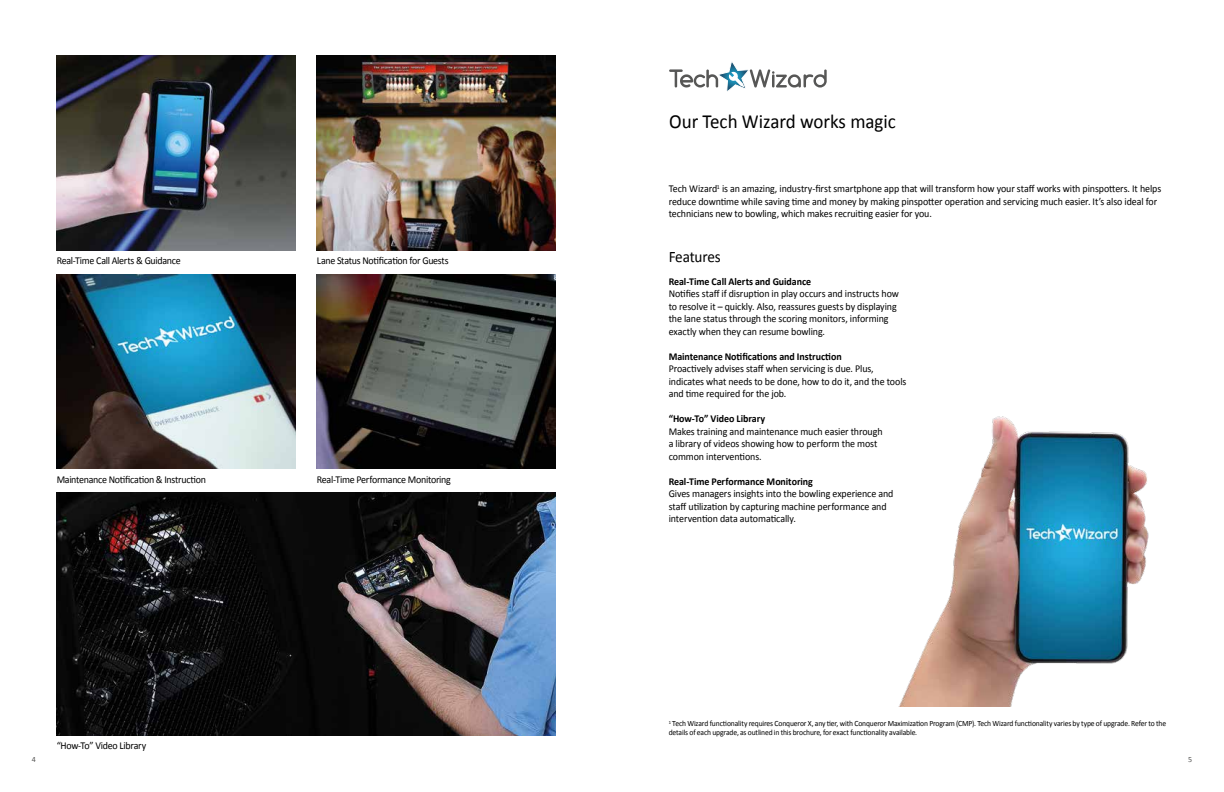
<style>
.page{position:relative;width:1224px;height:792px;background:#fff}
.page>*{position:absolute;margin:0;border:0;box-sizing:border-box;transform-origin:0 0}
.t1{font:20px "Calibri";color:#000;scale:.95 1}
.t2{font:16px "Calibri";color:#000;scale:.95 1}
.t3{font:10.5px/12.5px "Calibri";letter-spacing:-.01em;color:#000;scale:.95 1}
.t4{font:700 10.5px "Calibri";letter-spacing:-.005em;color:#000;scale:.95 1}
.t5{font:10.5px "Calibri";letter-spacing:-.03em;color:#000;scale:.95 1}
.t6{font:8px/9px "Calibri";letter-spacing:-.02em;color:#000;scale:.95 1}
.t7{font:8px "Calibri";color:#575756}
</style>
<div class="page">
<svg style="left:669px;top:62px;width:158px;height:30px"></svg>
<img style="left:57px;top:56px;width:238px;height:194px">
<img style="left:57px;top:274px;width:238px;height:195px">
<img style="left:57px;top:493px;width:498px;height:242px">
<img style="left:317px;top:56px;width:238px;height:194px">
<img style="left:317px;top:274px;width:238px;height:195px">
<img style="left:899px;top:416px;width:250px;height:290px">
<h1 class="t1" style="left:669px;top:109px;width:240px">Our Tech Wizard works magic</h1>
<p class="t5" style="left:57px;top:254px;width:132px">Real-Time Call Alerts &amp; Guidance</p>
<p class="t3" style="left:57px;top:473px;width:159px">Maintenance Notification &amp; Instruction</p>
<p class="t5" style="left:57px;top:739px;width:96px">“How-To” Video Library</p>
<p class="t5" style="left:317px;top:254px;width:140px">Lane Status Notification for Guests</p>
<p class="t5" style="left:317px;top:473px;width:143px">Real-Time Performance Monitoring</p>
<p class="t3" style="left:669px;top:182px;width:520px">Tech Wizard<sup>1</sup> is an amazing, industry-first smartphone app that will transform how your staff works with pinspotters. It helps reduce downtime while saving time and money by making pinspotter operation and servicing much easier. It’s also ideal for technicians new to bowling, which makes recruiting easier for you.</p>
<h2 class="t2" style="left:669px;top:247px;width:56px">Features</h2>
<p class="t4" style="left:669px;top:274px;width:152px">Real-Time Call Alerts and Guidance</p>
<p class="t3" style="left:669px;top:287px;width:244px">Notifies staff if disruption in play occurs and instructs how to resolve it – quickly. Also, reassures guests by displaying the lane status through the scoring monitors, informing exactly when they can resume bowling.</p>
<p class="t4" style="left:669px;top:349px;width:184px">Maintenance Notifications and Instruction</p>
<p class="t3" style="left:669px;top:362px;width:252px">Proactively advises staff when servicing is due. Plus, indicates what needs to be done, how to do it, and the tools and time required for the job.</p>
<p class="t4" style="left:669px;top:411px;width:103px">“How-To” Video Library</p>
<p class="t3" style="left:669px;top:425px;width:227px">Makes training and maintenance much easier through a library of videos showing how to perform the most common interventions.</p>
<p class="t4" style="left:669px;top:474px;width:153px">Real-Time Performance Monitoring</p>
<p class="t3" style="left:669px;top:487px;width:238px">Gives managers insights into the bowling experience and staff utilization by capturing machine performance and intervention data automatically.</p>
<p class="t6" style="left:669px;top:719px;width:525px"><sup>1</sup> Tech Wizard functionality requires Conqueror X, any tier, with Conqueror Maximization Program (CMP). Tech Wizard functionality varies by type of upgrade. Refer to the details of each upgrade, as outlined in this brochure, for exact functionality available.</p>
<p class="t7" style="left:32px;top:754px;width:6px">4</p>
<p class="t7" style="left:1188px;top:754px;width:6px">5</p>
</div>
